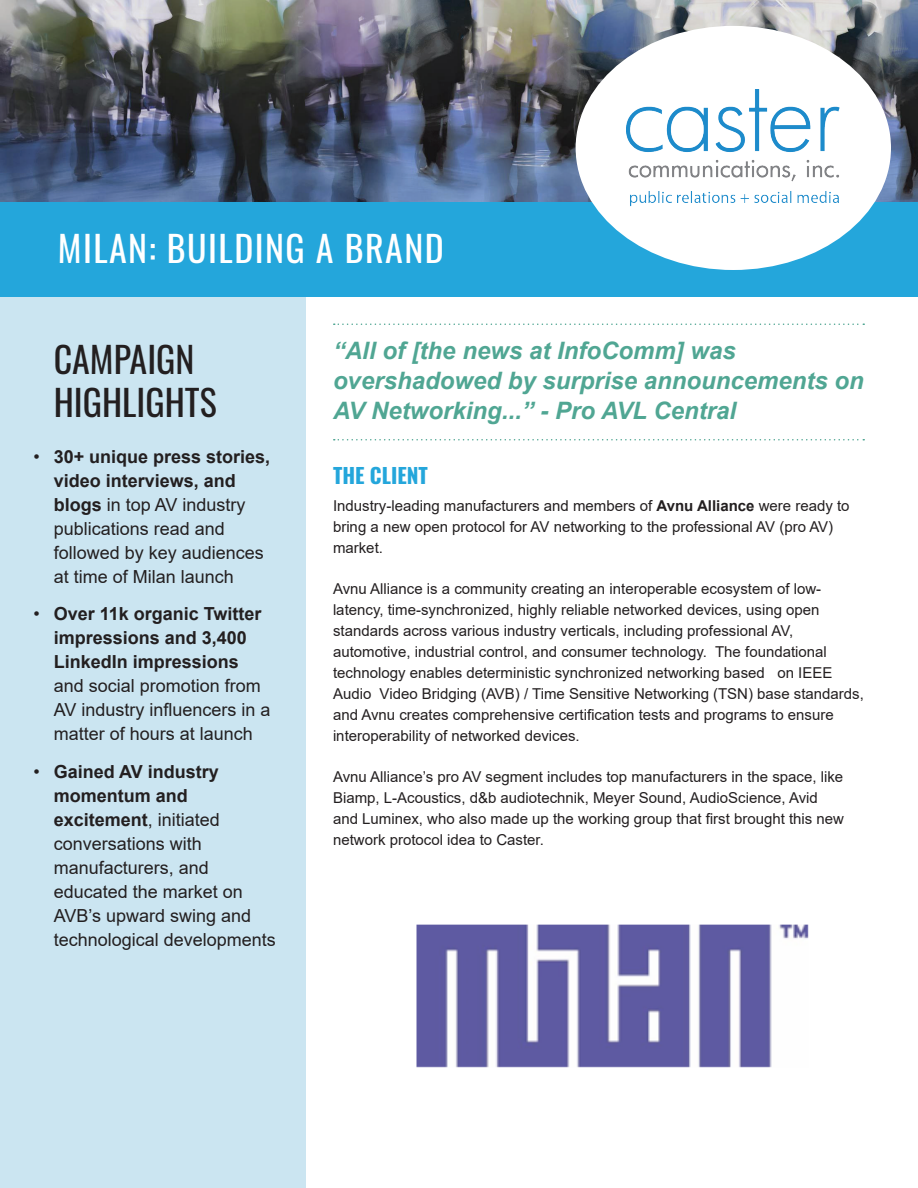
<style>
.page{position:relative;width:918px;height:1188px;background:#fff}
.page>*{position:absolute;margin:0;border:0;box-sizing:border-box;transform-origin:0 0}
.t1{font:36px "Oswald";letter-spacing:.04em;color:#fff}
.heading_1{font:36px/43.2px "Oswald";color:#231f20}
.quote{font:italic 700 24px/30px "Arial";color:#50a693}
.heading_2{font:700 21px "Oswald";color:#24a6db}
.t2{font:18px/24px "Arial";color:#231f20}
.paragraph{font:15px/21px "Arial";color:#231f20}
.s1{font-weight:700}
</style>
<div class="page">
<img style="left:0;top:0;width:918px;height:202px">
<div style="left:0;top:297px;width:306px;height:891px;background:#cbe5f1"></div>
<div style="left:0;top:202px;width:918px;height:95px;background:#24a6db"></div>
<div style="left:576px;top:26px;width:315px;height:244px;background:#fff;border-radius:50%"></div>
<img style="left:627px;top:90px;width:213px;height:116px">
<svg style="left:334px;top:324px;width:530px;height:1px"></svg>
<svg style="left:334px;top:439px;width:530px;height:2px"></svg>
<img style="left:416px;top:924px;width:393px;height:144px">
<p class="t1" style="left:58px;top:216px;width:387px">MILAN: BUILDING A BRAND</p>
<p class="heading_1" style="left:54px;top:334px;width:165px">CAMPAIGN<br>HIGHLIGHTS</p>
<p class="t2" style="left:54px;top:445px;width:218px;text-indent:-20px">• <span class="s1">30+ unique press stories, video interviews, and blogs</span> in top AV industry publications read and followed by key audiences at time of Milan launch</p>
<p class="t2" style="left:54px;top:602px;width:218px;text-indent:-20px">• <span class="s1">Over 11k organic Twitter impressions and 3,400<br>LinkedIn impressions </span>and social promotion from<br>AV industry influencers in a matter of hours at launch</p>
<p class="t2" style="left:54px;top:760px;width:224px;text-indent:-20px">• <span class="s1">Gained AV industry momentum and excitement</span>, initiated conversations with manufacturers, and educated the market on<br>AVB’s upward swing and technological developments</p>
<p class="quote" style="left:333px;top:336px;width:532px">“All of [the news at InfoComm] was overshadowed by surprise announcements on<br>AV Networking...” - Pro AVL Central</p>
<p class="heading_2" style="left:333px;top:465px;width:96px">THE CLIENT</p>
<p class="paragraph" style="left:333px;top:495px;width:518px">Industry-leading manufacturers and members of <span class="s1">Avnu Alliance</span> were ready to bring a new open protocol for AV networking to the professional AV (pro AV) market.</p>
<p class="paragraph" style="left:333px;top:578px;width:532px">Avnu Alliance is a community creating an interoperable ecosystem of low&shy;latency, time-synchronized, highly reliable networked devices, using open standards across various industry verticals, including professional AV, automotive, industrial control, and consumer technology. The foundational technology enables deterministic synchronized networking based on IEEE Audio Video Bridging (AVB) / Time Sensitive Networking (TSN) base standards, and Avnu creates comprehensive certification tests and programs to ensure interoperability of networked devices.</p>
<p class="paragraph" style="left:333px;top:766px;width:513px">Avnu Alliance’s pro AV segment includes top manufacturers in the space, like Biamp, L-Acoustics, d&amp;b audiotechnik, Meyer Sound, AudioScience, Avid and Luminex, who also made up the working group that first brought this new network protocol idea to Caster.</p>
</div>
